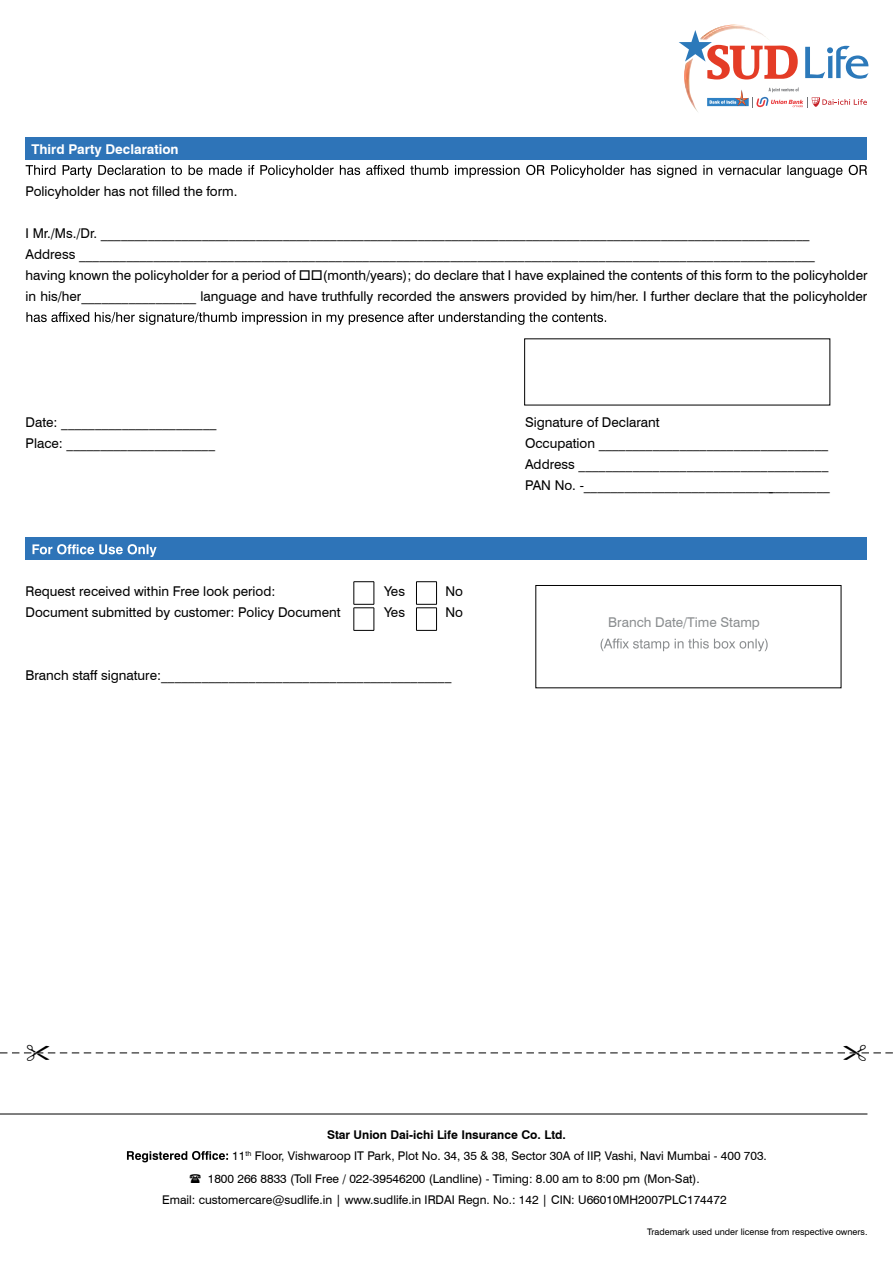
<style>
.page{position:relative;width:893px;height:1263px;background:#fff}
.page>*{position:absolute;margin:0;border:0;box-sizing:border-box;transform-origin:0 0}
.t1{font:13.5px/21px "Swiss 721 BT";color:#000}
.t2{font:700 13.5px "Swiss 721 BT";color:#fff}
.t3{font:13.5px "Swiss 721 BT";color:#8b8e90}
.t4{font:12px/21px "Swiss 721 BT";color:#000}
.t5{font:9px "Swiss 721 BT";color:#000}
.s1{font-weight:700}
</style>
<div class="page">
<div style="left:26px;top:138px;width:841px;height:22px;background:#2e74b8"></div>
<svg style="left:26px;top:165px;width:841px;height:13px"></svg>
<svg style="left:152px;top:186px;width:6px;height:10px"></svg>
<svg style="left:26px;top:312px;width:580px;height:13px"></svg>
<div style="left:26px;top:538px;width:841px;height:22px;background:#2e74b8"></div>
<svg style="left:33px;top:544px;width:124px;height:13px"></svg>
<img style="left:684px;top:25px;width:77px;height:87px">
<svg style="left:679px;top:30px;width:119px;height:50px"></svg>
<svg style="left:805px;top:46px;width:63px;height:33px"></svg>
<svg style="left:707px;top:88px;width:160px;height:19px"></svg>
<svg style="left:601px;top:638px;width:167px;height:13px"></svg>
<svg style="left:354px;top:581px;width:21px;height:50px"></svg>
<svg style="left:416px;top:581px;width:21px;height:50px"></svg>
<div style="left:535px;top:585px;width:306px;height:103px;border:1px solid #000"></div>
<svg style="left:127px;top:1151px;width:101px;height:11px"></svg>
<hr style="left:0;top:1113px;width:867px;height:1px;background:#000">
<svg style="left:0;top:1052px;width:893px;height:2px"></svg>
<p class="t2" style="left:32px;top:141px;width:149px">Third Party Declaration</p>
<p class="t1" style="left:26px;top:180px;width:214px">Policyholder has not lled the form.</p>
<p class="t1" style="left:26px;top:222px;width:843px">I Mr./Ms./Dr. _________________________________________________________________________________________________________<br>Address _____________________________________________________________________________________________________________<br>having known the policyholder for a period of □□(month/years); do declare that I have explained the contents of this form to the policyholder in his/her_________________ language and have truthfully recorded the answers provided by him/her. I further declare that the policyholder</p>
<p class="t1" style="left:26px;top:411px;width:193px">Date: _______________________</p>
<p class="t1" style="left:525px;top:411px;width:136px">Signature of Declarant</p>
<p class="t1" style="left:26px;top:432px;width:191px">Place: ______________________</p>
<p class="t1" style="left:525px;top:432px;width:306px">Occupation __________________________________<br>Address _____________________________________<br>PAN No. -_____________________________________</p>
<p class="t1" style="left:26px;top:581px;width:251px">Request received within Free look period:</p>
<p class="t1" style="left:384px;top:581px;width:22px">Yes</p>
<p class="t1" style="left:446px;top:581px;width:19px">No</p>
<p class="t1" style="left:26px;top:602px;width:317px">Document submitted by customer: Policy Document</p>
<p class="t1" style="left:384px;top:602px;width:22px">Yes</p>
<p class="t1" style="left:446px;top:602px;width:19px">No</p>
<p class="t1" style="left:26px;top:665px;width:427px">Branch staff signature:___________________________________________</p>
<p class="t3" style="left:608px;top:614px;width:153px">Branch Date/Time Stamp</p>
<p class="t4" style="left:232px;top:1124px;width:536px;text-indent:95px"><span class="s1">Star Union Dai-ichi Life Insurance Co. Ltd.<br></span>11<sup>th</sup> Floor, Vishwaroop IT Park, Plot No. 34, 35 &amp; 38, Sector 30A of IIP, Vashi, Navi Mumbai - 400 703.</p>
<p class="t4" style="left:162px;top:1168px;width:566px;text-indent:46px">1800 266 8833 (Toll Free / 022-39546200 (Landline) - Timing: 8.00 am to 8:00 pm (Mon-Sat).<br>Email: customercare@sudlife.in | www.sudlife.in IRDAI Regn. No.: 142 | CIN: U66010MH2007PLC174472</p>
<p class="t5" style="left:647px;top:1227px;width:222px">Trademark used under license from respective owners.</p>
</div>
